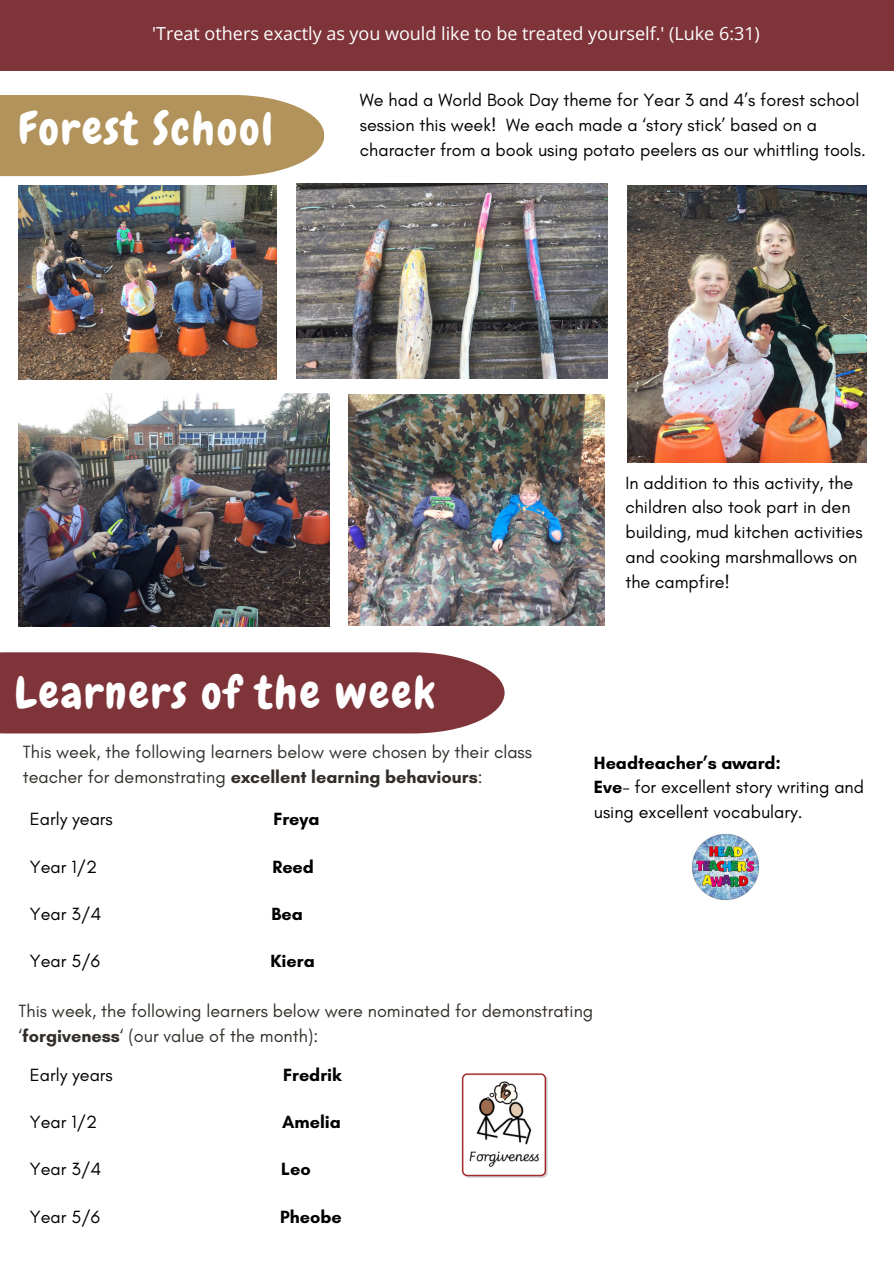
<style>
.page{position:relative;width:894px;height:1264px;background:#fff}
.page>*{position:absolute;margin:0;border:0;box-sizing:border-box;transform-origin:0 0}
.t1{font:44.7px "Chewy";letter-spacing:.05em;color:#fff}
.t2{font:18px/24.8px "Glacial Indifference";color:#000}
.t3{font:18px/24.8px "Glacial Indifference";color:#322e2a}
.t4{font:18px "Open Sans";color:#fff}
.t5{font:700 18px "Glacial Indifference";color:#000}
.s1{font-weight:700}
</style>
<div class="page">
<div style="left:0;top:0;width:893px;height:71px;background:#7f343a"></div>
<div style="left:0;top:652px;width:504px;height:81px;background:#7f343a"></div>
<img style="left:461px;top:1073px;width:87px;height:105px">
<div style="left:0;top:95px;width:324px;height:81px;background:#b2935b"></div>
<img style="left:627px;top:185px;width:239px;height:277px">
<img style="left:19px;top:185px;width:257px;height:194px">
<img style="left:19px;top:393px;width:310px;height:233px">
<img style="left:348px;top:394px;width:256px;height:232px">
<img style="left:296px;top:184px;width:311px;height:195px">
<img style="left:692px;top:834px;width:67px;height:66px">
<p class="t4" style="left:152px;top:20px;width:609px">'Treat others exactly as you would like to be treated yourself.' (Luke 6:31)</p>
<p class="t1" style="left:19px;top:101px;width:256px">Forest School</p>
<p class="t2" style="left:360px;top:88px;width:507px">We had a World Book Day theme for Year 3 and 4’s forest school session this week! We each made a ‘story stick’ based on a character from a book using potato peelers as our whittling tools.</p>
<p class="t2" style="left:625px;top:470px;width:239px">In addition to this activity, the children also took part in den building, mud kitchen activities and cooking marshmallows on the campfire!</p>
<p class="t1" style="left:15px;top:664px;width:421px">Learners of the week</p>
<p class="t3" style="left:23px;top:739px;width:510px">This week, the following learners below were chosen by their class teacher for demonstrating <span class="s1">excellent learning behaviours</span>:</p>
<p class="t2" style="left:30px;top:806px;width:84px">Early years</p>
<p class="t5" style="left:273px;top:808px;width:48px">Freya</p>
<p class="t2" style="left:30px;top:854px;width:69px">Year 1/2</p>
<p class="t5" style="left:272px;top:855px;width:43px">Reed</p>
<p class="t2" style="left:30px;top:901px;width:73px">Year 3/4</p>
<p class="t5" style="left:271px;top:902px;width:33px">Bea</p>
<p class="t2" style="left:30px;top:948px;width:72px">Year 5/6</p>
<p class="t5" style="left:270px;top:950px;width:46px">Kiera</p>
<p class="t5" style="left:593px;top:751px;width:189px">Headteacher’s award:</p>
<p class="t2" style="left:593px;top:774px;width:271px"><span class="s1">Eve</span>- for excellent story writing and using excellent vocabulary.</p>
<p class="t3" style="left:19px;top:998px;width:576px">This week, the following learners below were nominated for demonstrating ‘<span class="s1">forgiveness</span>‘ (our value of the month):</p>
<p class="t2" style="left:30px;top:1061px;width:84px">Early years</p>
<p class="t5" style="left:283px;top:1063px;width:60px">Fredrik</p>
<p class="t2" style="left:30px;top:1109px;width:69px">Year 1/2</p>
<p class="t5" style="left:282px;top:1110px;width:60px">Amelia</p>
<h1 class="t2" style="left:30px;top:1156px;width:73px">Year 3/4</h1>
<h1 class="t5" style="left:281px;top:1158px;width:31px">Leo</h1>
<p class="t2" style="left:30px;top:1203px;width:72px">Year 5/6</p>
<p class="t5" style="left:280px;top:1205px;width:63px">Pheobe</p>
</div>
